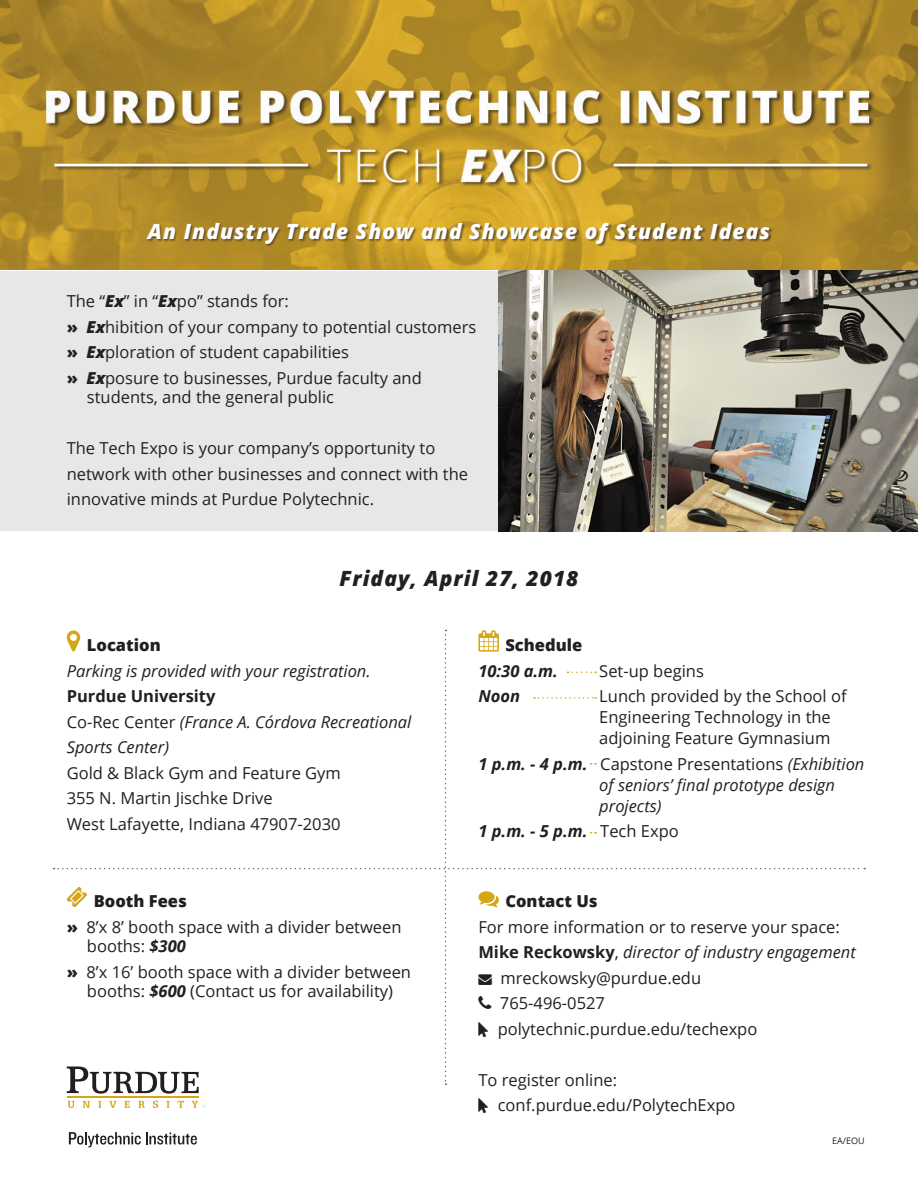
<style>
.page{position:relative;width:918px;height:1188px;background:#fff}
.page>*{position:absolute;margin:0;border:0;box-sizing:border-box;transform-origin:0 0}
.t1{font:italic 800 21px "Open Sans";letter-spacing:.05em;color:#fff}
.t2{font:italic 800 21px "Open Sans";letter-spacing:.05em;color:#231f20}
.t3{font:16.5px/19.5px "Open Sans";color:#231f20}
.t4{font:italic 16.5px/21px "Open Sans";color:#231f20}
.t5{font:800 16.5px "Open Sans";color:#231f20}
.t6{font:italic 700 16.5px "Open Sans";color:#231f20}
.t7{font:700 16.5px "Open Sans";color:#231f20}
.t8{font:9px "Open Sans";color:#231f20}
.s1{font-weight:800;font-style:italic}
.s2{font-weight:800}
.s3{font-style:normal}
.s4{font-weight:700;font-style:italic}
.s5{font-weight:700}
.s6{font-weight:400;font-style:normal}
.s7{font-weight:700;font-style:normal}
</style>
<div class="page">
<div style="left:1px;top:271px;width:497px;height:260px;background:#e6e7e9"></div>
<img style="left:0;top:0;width:918px;height:270px">
<svg style="left:69px;top:1132px;width:128px;height:15px"></svg>
<div style="left:146px;top:222px;width:627px;height:25px;background:#231f20;opacity:.6"></div>
<img style="left:499px;top:270px;width:419px;height:261px">
<svg style="left:54px;top:630px;width:811px;height:478px"></svg>
<p class="t1" style="left:148px;top:215px;width:624px">An Industry Trade Show and Showcase of Student Ideas</p>
<p class="t3" style="left:67px;top:291px;width:224px">The “<span class="s1">Ex</span>” in “<span class="s1">Ex</span>po” stands for:</p>
<p class="t3" style="left:67px;top:317px;width:411px"><span class="s2">»</span> <span class="s1">Ex</span>hibition of your company to potential customers</p>
<p class="t3" style="left:67px;top:342px;width:284px"><span class="s2">»</span> <span class="s1">Ex</span>ploration of student capabilities</p>
<p class="t3" style="left:87px;top:368px;width:336px;text-indent:-20px"><span class="s2">»</span> <span class="s1">Ex</span>posure to businesses, Purdue faculty and students, and the general public</p>
<p class="t3" style="left:67px;top:435px;width:403px;line-height:25.5px">The Tech Expo is your company’s opportunity to network with other businesses and connect with the innovative minds at Purdue Polytechnic.</p>
<p class="t2" style="left:340px;top:562px;width:240px">Friday, April 27, 2018</p>
<p class="t5" style="left:87px;top:633px;width:75px">Location</p>
<p class="t4" style="left:67px;top:660px;width:305px">Parking is provided with your registration.</p>
<p class="t7" style="left:67px;top:685px;width:150px">Purdue University</p>
<p class="t4" style="left:67px;top:709px;width:346px;line-height:25.5px"><span class="s3">Co-Rec Center</span> (France A. Córdova Recreational<br>Sports Center)</p>
<p class="t3" style="left:67px;top:763px;width:276px">Gold &amp; Black Gym and Feature Gym</p>
<p class="t3" style="left:67px;top:788px;width:208px">355 N. Martin Jischke Drive</p>
<p class="t3" style="left:67px;top:814px;width:275px">West Lafayette, Indiana 47907-2030</p>
<p class="t5" style="left:94px;top:889px;width:95px">Booth Fees</p>
<p class="t3" style="left:87px;top:917px;width:316px;text-indent:-20px"><span class="s2">»</span> 8’x 8’ booth space with a divider between booths: <span class="s4">$300</span></p>
<p class="t3" style="left:67px;top:962px;width:346px;text-align:center"><span class="s2">»</span> 8’x 16’ booth space with a divider between booths: <span class="s4">$600</span> (Contact us for availability)</p>
<p class="t5" style="left:505px;top:633px;width:78px">Schedule</p>
<p class="t6" style="left:478px;top:659px;width:81px">10:30 a.m.</p>
<p class="t3" style="left:599px;top:661px;width:106px">Set-up begins</p>
<p class="t6" style="left:478px;top:685px;width:43px">Noon</p>
<p class="t3" style="left:599px;top:685px;width:249px;line-height:21px">Lunch provided by the School of<br>Engineering Technology in the adjoining Feature Gymnasium</p>
<p class="t4" style="left:599px;top:753px;width:267px;text-indent:-121px"><span class="s5">1 p.m. - 4 p.m.</span> <span class="s3">Capstone Presentations</span> (Exhibition of seniors’ final prototype design projects)</p>
<p class="t6" style="left:478px;top:820px;width:202px">1 p.m. - 5 p.m. <span class="s6">Tech Expo</span></p>
<p class="t5" style="left:505px;top:889px;width:94px">Contact Us</p>
<p class="t3" style="left:478px;top:917px;width:363px">For more information or to reserve your space:</p>
<p class="t4" style="left:478px;top:941px;width:379px"><span class="s7">Mike Reckowsky</span><span class="s3">,</span> director of industry engagement</p>
<p class="t3" style="left:478px;top:968px;width:224px">→ mreckowsky@purdue.edu</p>
<p class="t3" style="left:500px;top:993px;width:107px">765-496-0527</p>
<p class="t3" style="left:498px;top:1019px;width:261px">polytechnic.purdue.edu/techexpo</p>
<p class="t3" style="left:478px;top:1070px;width:140px">To register online:</p>
<p class="t3" style="left:498px;top:1095px;width:239px">conf.purdue.edu/PolytechExpo</p>
<p class="t8" style="left:832px;top:1134px;width:34px">EA/EOU</p>
</div>
